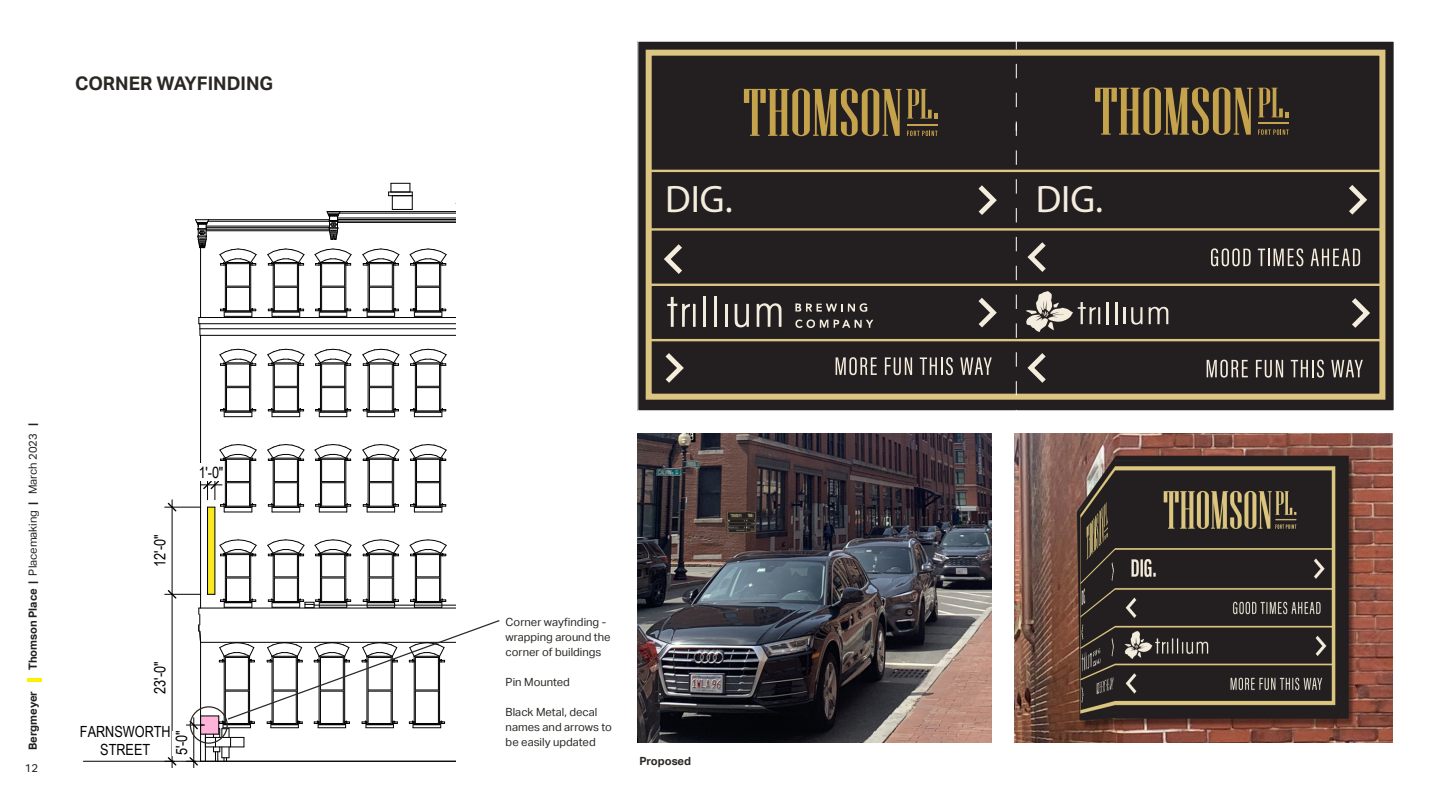
<style>
.page{position:relative;width:1440px;height:810px;background:#fff}
.page>*{position:absolute;margin:0;border:0;box-sizing:border-box;transform-origin:0 0}
.t1{font:38.38px "Myriad Pro";color:#f4ecdd}
.Caption_No_Space{font:700 18.75px "Aktiv Grotesk";color:#2b2824}
.t2{font:15.62px "Arial Narrow";color:#000}
.t3{font:15.38px/17.9px "Arial Narrow";color:#000;text-align:center}
.Body{font:11.25px/15px "Aktiv Grotesk";color:#2b2824}
.t4{font:700 11.25px "Aktiv Grotesk";color:#231f20}
.Body-2{font:700 11.25px "Aktiv Grotesk";letter-spacing:-.01em;color:#2b2824}
.t5{font:11.25px "Aktiv Grotesk";color:#231f20}
.s1{font-weight:400}
</style>
<div class="page">
<div style="left:208px;top:507px;width:7px;height:87px;background:#f9e920"></div>
<hr style="left:83px;top:761px;width:373px;height:1px;background:#000">
<svg style="left:388px;top:183px;width:25px;height:27px"></svg>
<hr style="left:199px;top:317px;width:257px;height:1px;background:#000">
<hr style="left:199px;top:324px;width:257px;height:1px;background:#000">
<hr style="left:200px;top:329px;width:256px;height:1px;background:#000">
<hr style="left:200px;top:335px;width:1px;height:273px;background:#000">
<svg style="left:199px;top:318px;width:2px;height:17px"></svg>
<hr style="left:200px;top:335px;width:256px;height:1px;background:#000">
<hr style="left:200px;top:248px;width:1px;height:70px;background:#000">
<svg style="left:327px;top:211px;width:14px;height:29px"></svg>
<svg style="left:195px;top:219px;width:14px;height:29px"></svg>
<hr style="left:328px;top:211px;width:128px;height:1px;background:#000">
<hr style="left:209px;top:220px;width:121px;height:1px;background:#000">
<hr style="left:208px;top:221px;width:122px;height:1px;background:#000">
<hr style="left:328px;top:213px;width:128px;height:1px;background:#000">
<hr style="left:206px;top:227px;width:123px;height:1px;background:#000">
<hr style="left:206px;top:229px;width:123px;height:1px;background:#000">
<hr style="left:206px;top:231px;width:123px;height:1px;background:#000">
<hr style="left:206px;top:226px;width:123px;height:1px;background:#000">
<hr style="left:338px;top:219px;width:118px;height:1px;background:#000">
<hr style="left:338px;top:221px;width:118px;height:1px;background:#000">
<hr style="left:337px;top:222px;width:119px;height:1px;background:#000">
<hr style="left:337px;top:218px;width:119px;height:1px;background:#000">
<svg style="left:219px;top:249px;width:38px;height:68px"></svg>
<svg style="left:219px;top:349px;width:38px;height:68px"></svg>
<svg style="left:267px;top:444px;width:38px;height:69px"></svg>
<svg style="left:267px;top:249px;width:38px;height:68px"></svg>
<svg style="left:267px;top:349px;width:38px;height:68px"></svg>
<svg style="left:314px;top:444px;width:38px;height:69px"></svg>
<svg style="left:314px;top:249px;width:38px;height:68px"></svg>
<svg style="left:314px;top:349px;width:38px;height:68px"></svg>
<svg style="left:362px;top:444px;width:37px;height:69px"></svg>
<svg style="left:362px;top:249px;width:37px;height:68px"></svg>
<svg style="left:362px;top:349px;width:37px;height:68px"></svg>
<svg style="left:410px;top:444px;width:37px;height:69px"></svg>
<svg style="left:410px;top:249px;width:37px;height:68px"></svg>
<svg style="left:410px;top:349px;width:37px;height:68px"></svg>
<hr style="left:207px;top:507px;width:1px;height:87px;background:#000">
<hr style="left:215px;top:507px;width:1px;height:87px;background:#000">
<hr style="left:172px;top:500px;width:1px;height:94px;background:#000">
<hr style="left:172px;top:594px;width:1px;height:174px;background:#000">
<svg style="left:165px;top:444px;width:92px;height:69px"></svg>
<div style="left:199px;top:464px;width:24px;height:17px;background:#fff"></div>
<hr style="left:194px;top:718px;width:1px;height:50px;background:#000">
<svg style="left:165px;top:539px;width:335px;height:228px"></svg>
<div style="left:638px;top:41px;width:756px;height:370px;background:#231f20"></div>
<div style="left:646px;top:50px;width:739px;height:350px;border:6px solid #dbc580"></div>
<svg style="left:1016px;top:41px;width:1px;height:370px"></svg>
<hr style="left:649px;top:339px;width:733px;height:2px;background:#dbc580">
<hr style="left:648px;top:284px;width:734px;height:2px;background:#dbc580">
<hr style="left:647px;top:228px;width:735px;height:3px;background:#dbc580">
<hr style="left:647px;top:170px;width:735px;height:2px;background:#dbc580">
<svg style="left:660px;top:180px;width:714px;height:208px"></svg>
<svg style="left:836px;top:357px;width:41px;height:18px"></svg>
<svg style="left:885px;top:357px;width:27px;height:18px"></svg>
<svg style="left:920px;top:357px;width:33px;height:18px"></svg>
<svg style="left:960px;top:357px;width:32px;height:18px"></svg>
<svg style="left:1207px;top:360px;width:41px;height:18px"></svg>
<svg style="left:1256px;top:360px;width:27px;height:18px"></svg>
<svg style="left:1291px;top:360px;width:33px;height:18px"></svg>
<svg style="left:1331px;top:360px;width:32px;height:17px"></svg>
<svg style="left:1211px;top:248px;width:40px;height:18px"></svg>
<svg style="left:1258px;top:248px;width:45px;height:18px"></svg>
<svg style="left:1311px;top:249px;width:49px;height:17px"></svg>
<svg style="left:757px;top:303px;width:24px;height:24px"></svg>
<svg style="left:735px;top:304px;width:14px;height:24px"></svg>
<hr style="left:704px;top:297px;width:2px;height:30px;background:#f4ecdd">
<hr style="left:714px;top:297px;width:3px;height:30px;background:#f4ecdd">
<hr style="left:725px;top:304px;width:3px;height:23px;background:#f4ecdd">
<svg style="left:667px;top:297px;width:29px;height:30px"></svg>
<svg style="left:795px;top:319px;width:33px;height:9px"></svg>
<svg style="left:834px;top:319px;width:39px;height:9px"></svg>
<svg style="left:795px;top:303px;width:72px;height:9px"></svg>
<svg style="left:1024px;top:348px;width:27px;height:40px"></svg>
<svg style="left:1149px;top:306px;width:19px;height:18px"></svg>
<hr style="left:1107px;top:302px;width:2px;height:22px;background:#f4ecdd">
<hr style="left:1115px;top:302px;width:2px;height:22px;background:#f4ecdd">
<svg style="left:1124px;top:307px;width:19px;height:18px"></svg>
<svg style="left:1026px;top:291px;width:74px;height:41px"></svg>
<img style="left:1014px;top:434px;width:379px;height:308px">
<img style="left:638px;top:434px;width:354px;height:308px">
<svg style="left:1095px;top:87px;width:194px;height:48px"></svg>
<svg style="left:744px;top:89px;width:157px;height:47px"></svg>
<svg style="left:907px;top:89px;width:31px;height:30px"></svg>
<hr style="left:907px;top:124px;width:31px;height:1px;background:#c5a24c">
<svg style="left:907px;top:131px;width:31px;height:5px"></svg>
<hr style="left:27px;top:678px;width:15px;height:3px;background:#fcf200">
<p class="Caption_No_Space" style="left:75px;top:73px;width:200px">CORNER WAYFINDING</p>
<p class="t4" style="left:26px;top:750px;width:329px;rotate:-90deg">Bergmeyer | Thomson Place | <span class="s1">Placemaking</span> | <span class="s1">March 2023</span> |</p>
<p class="t5" style="left:25px;top:761px;width:15px">12</p>
<p class="t2" style="left:149px;top:567px;width:33px;rotate:-90deg">12'-0"</p>
<p class="t2" style="left:199px;top:461px;width:26px">1'-0"</p>
<p class="t2" style="left:149px;top:694px;width:33px;rotate:-90deg">23'-0"</p>
<p class="t3" style="left:80px;top:723px;width:92px">FARNSWORTH<br>STREET</p>
<p class="t2" style="left:170px;top:755px;width:26px;rotate:-90deg">5'-0"</p>
<h1 class="t1" style="left:665px;top:175px;width:69px">DIG.</h1>
<h1 class="t1" style="left:1036px;top:175px;width:69px">DIG.</h1>
<p class="Body" style="left:506px;top:615px;width:107px">Corner wayfinding - wrapping around the corner of buildings</p>
<p class="Body" style="left:506px;top:675px;width:66px">Pin Mounted</p>
<p class="Body" style="left:506px;top:705px;width:108px">Black Metal, decal names and arrows to be easily updated</p>
<p class="Body-2" style="left:639px;top:755px;width:53px">Proposed</p>
</div>
